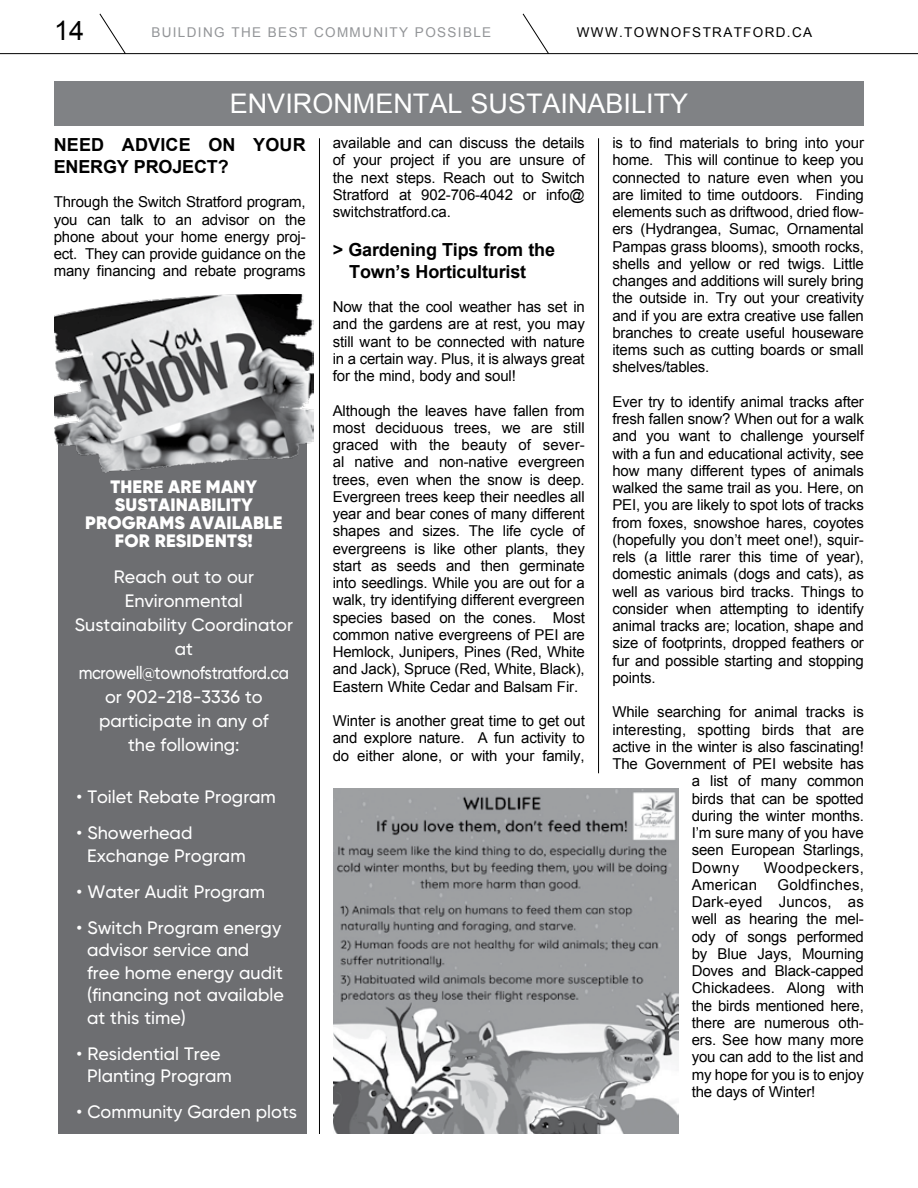
<style>
.page{position:relative;width:918px;height:1188px;background:#fff}
.page>*{position:absolute;margin:0;border:0;box-sizing:border-box;transform-origin:0 0}
.t1{font:27px "Arial";color:#fff}
.t2{font:27px "Arial";color:#000}
.t3{font:500 18px/24px "Gilroy";color:#fff}
.t4{font:900 18px/18px "Gilroy";letter-spacing:.01em;color:#fff;text-align:center}
.t5{font:700 18px/21.6px "Arial";letter-spacing:-.01em;color:#000}
.t6{font:700 18px/21.6px "Arial";letter-spacing:.01em;color:#000}
.t7{font:15px/17.2px "Arial";letter-spacing:-.01em;color:#000;text-align:justify}
.t8{font:15px "Arial";letter-spacing:.025em;color:#000}
.t9{font:15px "Arial";letter-spacing:.02em;color:#000}
.t10{font:13.5px "Arial";letter-spacing:.1em;color:#939598}
.t11{font:13.5px "Arial";letter-spacing:.1em;color:#000}
</style>
<div class="page">
<hr style="left:598px;top:138px;width:1px;height:635px;background:#000">
<hr style="left:319px;top:138px;width:1px;height:996px;background:#000">
<hr style="left:0;top:53px;width:918px;height:1px;background:#000">
<svg style="left:99px;top:13px;width:27px;height:42px"></svg>
<svg style="left:522px;top:13px;width:28px;height:42px"></svg>
<div style="left:54px;top:81px;width:810px;height:44px;background:#808285"></div>
<img style="left:333px;top:789px;width:345px;height:345px">
<div style="left:58px;top:428px;width:248px;height:706px;background:#6d6e71"></div>
<img style="left:54px;top:294px;width:260px;height:184px">
<h1 class="t2" style="left:54px;top:13px;width:32px">14</h1>
<p class="t10" style="left:151px;top:23px;width:341px">BUILDING THE BEST COMMUNITY POSSIBLE</p>
<p class="t11" style="left:577px;top:23px;width:237px">WWW.TOWNOFSTRATFORD.CA</p>
<h1 class="t1" style="left:230px;top:86px;width:460px">ENVIRONMENTAL SUSTAINABILITY</h1>
<p class="t6" style="left:54px;top:135px;width:254px">NEED ADVICE ON YOUR<br>ENERGY PROJECT?</p>
<p class="t7" style="left:54px;top:194px;width:254px">Through the Switch Stratford program, you can talk to an advisor on the phone about your home energy proj&shy;ect. They can provide guidance on the many financing and rebate programs</p>
<p class="t7" style="left:612px;top:134px;width:253px">is to find materials to bring into your home. This will continue to keep you connected to nature even when you are limited to time outdoors. Finding elements such as driftwood, dried flow&shy;ers (Hydrangea, Sumac, Ornamental Pampas grass blooms), smooth rocks, shells and yellow or red twigs. Little changes and additions will surely bring the outside in. Try out your creativity and if you are extra creative use fallen branches to create useful houseware items such as cutting boards or small shelves/tables.</p>
<p class="t7" style="left:612px;top:393px;width:253px">Ever try to identify animal tracks after fresh fallen snow? When out for a walk and you want to challenge yourself with a fun and educational activity, see how many different types of animals walked the same trail as you. Here, on PEI, you are likely to spot lots of tracks from foxes, snowshoe hares, coyotes (hopefully you don’t meet one!), squir&shy;rels (a little rarer this time of year), domestic animals (dogs and cats), as well as various bird tracks. Things to consider when attempting to identify animal tracks are; location, shape and size of footprints, dropped feathers or fur and possible starting and stopping points.</p>
<p class="t7" style="left:612px;top:704px;width:253px">While searching for animal tracks is</p>
<p class="t7" style="left:612px;top:721px;width:253px">interesting, spotting birds that are</p>
<p class="t7" style="left:612px;top:738px;width:253px">active in the winter is also fascinating!</p>
<p class="t7" style="left:612px;top:755px;width:253px">The Government of PEI website has</p>
<p class="t7" style="left:692px;top:773px;width:174px">a list of many common</p>
<p class="t7" style="left:692px;top:790px;width:174px">birds that can be spotted</p>
<p class="t7" style="left:692px;top:807px;width:174px">during the winter months.</p>
<p class="t7" style="left:692px;top:824px;width:174px">I’m sure many of you have</p>
<p class="t7" style="left:692px;top:842px;width:174px">seen European Starlings,</p>
<p class="t7" style="left:692px;top:859px;width:49px">Downy</p>
<p class="t8" style="left:764px;top:857px;width:102px">Woodpeckers,</p>
<p class="t9" style="left:692px;top:875px;width:67px">American</p>
<p class="t7" style="left:333px;top:134px;width:254px">available and can discuss the details of your project if you are unsure of the next steps. Reach out to Switch Stratford at 902-706-4042 or info@ switchstratford.ca.</p>
<p class="t5" style="left:349px;top:239px;width:207px;text-indent:-17px">&gt; Gardening Tips from the<br>Town’s Horticulturist</p>
<p class="t7" style="left:333px;top:298px;width:254px">Now that the cool weather has set in and the gardens are at rest, you may still want to be connected with nature in a certain way. Plus, it is always great for the mind, body and soul!</p>
<p class="t7" style="left:333px;top:402px;width:254px">Although the leaves have fallen from most deciduous trees, we are still graced with the beauty of sever&shy;al native and non-native evergreen trees, even when the snow is deep.<br>Evergreen trees keep their needles all year and bear cones of many different shapes and sizes. The life cycle of evergreens is like other plants, they start as seeds and then germinate into seedlings. While you are out for a walk, try identifying different evergreen species based on the cones. Most common native evergreens of PEI are Hemlock, Junipers, Pines (Red, White and Jack), Spruce (Red, White, Black), Eastern White Cedar and Balsam Fir.</p>
<p class="t7" style="left:333px;top:712px;width:254px">Winter is another great time to get out and explore nature. A fun activity to do either alone, or with your family,</p>
<p class="t4" style="left:85px;top:478px;width:199px">THERE ARE MANY<br>SUSTAINABILITY<br>PROGRAMS AVAILABLE<br>FOR RESIDENTS!</p>
<p class="t3" style="left:75px;top:564px;width:220px;text-align:center">Reach out to our<br>Environmental<br>Sustainability Coordinator at mcrowell@townofstratford.ca or 902-218-3336 to participate in any of<br>the following:</p>
<p class="t3" style="left:77px;top:785px;width:201px">• Toilet Rebate Program</p>
<p class="t3" style="left:87px;top:822px;width:160px;line-height:22.5px;text-indent:-10px">• Showerhead<br>Exchange Program</p>
<p class="t3" style="left:77px;top:879px;width:190px">• Water Audit Program</p>
<p class="t3" style="left:87px;top:916px;width:198px;line-height:22.5px;text-indent:-10px">• Switch Program energy advisor service and free home energy audit (financing not available at this time)</p>
<p class="t3" style="left:87px;top:1042px;width:146px;line-height:22.5px;text-indent:-10px">• Residential Tree<br>Planting Program</p>
<p class="t3" style="left:77px;top:1100px;width:222px">• Community Garden plots</p>
<p class="t7" style="left:692px;top:876px;width:174px;text-indent:86px">Goldfinches, Dark-eyed Juncos, as well as hearing the mel&shy;ody of songs performed by Blue Jays, Mourning Doves and Black-capped Chickadees. Along with the birds mentioned here, there are numerous oth&shy;ers. See how many more you can add to the list and my hope for you is to enjoy the days of Winter!</p>
</div>
